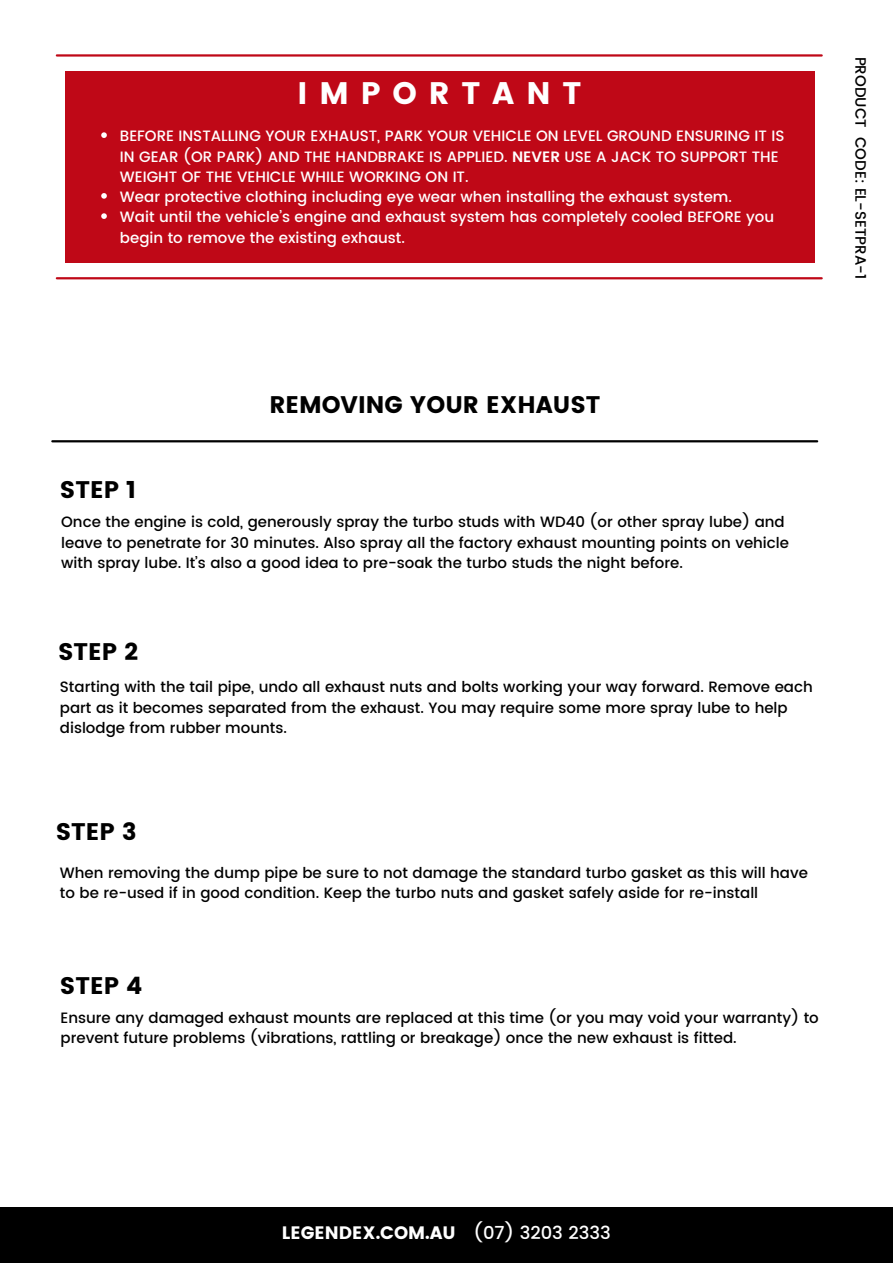
<style>
.page{position:relative;width:893px;height:1264px;background:#fff}
.page>*{position:absolute;margin:0;border:0;box-sizing:border-box;transform-origin:0 0}
.t1{font:31.05px "Poppins";letter-spacing:.38em;color:#fff}
.t2{font:24px "Poppins";color:#000}
.t3{font:18px "Poppins";color:#fff}
.t4{font:500 15px/20.2px "Poppins";color:#000}
.t5{font:500 15px/20.2px "Poppins";color:#fff}
.s1{font-weight:600}
.s2{font-weight:500}
</style>
<div class="page">
<div style="left:0;top:1207px;width:892px;height:55px;background:#000"></div>
<hr style="left:52px;top:440px;width:765px;height:2px;background:#000">
<hr style="left:57px;top:277px;width:764px;height:2px;background:#bf0817">
<hr style="left:57px;top:54px;width:764px;height:3px;background:#bf0817">
<div style="left:65px;top:71px;width:749px;height:191px;background:#bf0817"></div>
<svg style="left:101px;top:132px;width:6px;height:6px"></svg>
<svg style="left:101px;top:193px;width:6px;height:6px"></svg>
<svg style="left:101px;top:213px;width:6px;height:6px"></svg>
<h1 class="t1" style="left:297px;top:75px;width:285px">IMPORTANT</h1>
<p class="t5" style="left:120px;top:126px;width:666px">BEFORE INSTALLING YOUR EXHAUST, PARK YOUR VEHICLE ON LEVEL GROUND ENSURING IT IS IN GEAR (OR PARK) AND THE HANDBRAKE IS APPLIED. <span class="s1">NEVER</span> USE A JACK TO SUPPORT THE WEIGHT OF THE VEHICLE WHILE WORKING ON IT.<br>Wear protective clothing including eye wear when installing the exhaust system.<br>Wait until the vehicle’s engine and exhaust system has completely cooled BEFORE you begin to remove the existing exhaust.</p>
<p class="t4" style="left:870px;top:57px;width:224px;rotate:90deg">PRODUCT CODE: EL-SETPRA-1</p>
<h2 class="t2" style="left:60px;top:475px;width:78px">STEP 1</h2>
<h2 class="t2" style="left:269px;top:391px;width:332px">REMOVING YOUR EXHAUST</h2>
<p class="t4" style="left:61px;top:512px;width:729px">Once the engine is cold, generously spray the turbo studs with WD40 (or other spray lube) and leave to penetrate for 30 minutes. Also spray all the factory exhaust mounting points on vehicle with spray lube. It’s also a good idea to pre-soak the turbo studs the night before.</p>
<h2 class="t2" style="left:58px;top:637px;width:81px">STEP 2</h2>
<p class="t4" style="left:60px;top:677px;width:754px">Starting with the tail pipe, undo all exhaust nuts and bolts working your way forward. Remove each part as it becomes separated from the exhaust. You may require some more spray lube to help dislodge from rubber mounts.</p>
<h2 class="t2" style="left:56px;top:817px;width:82px">STEP 3</h2>
<p class="t4" style="left:60px;top:862px;width:749px">When removing the dump pipe be sure to not damage the standard turbo gasket as this will have to be re-used if in good condition. Keep the turbo nuts and gasket safely aside for re-install</p>
<h2 class="t2" style="left:60px;top:971px;width:84px">STEP 4</h2>
<p class="t4" style="left:61px;top:1007px;width:759px">Ensure any damaged exhaust mounts are replaced at this time (or you may void your warranty) to prevent future problems (vibrations, rattling or breakage) once the new exhaust is fitted.</p>
<p class="t3" style="left:282px;top:1222px;width:330px">LEGENDEX.COM.AU <span class="s2">(07) 3203 2333</span></p>
</div>
